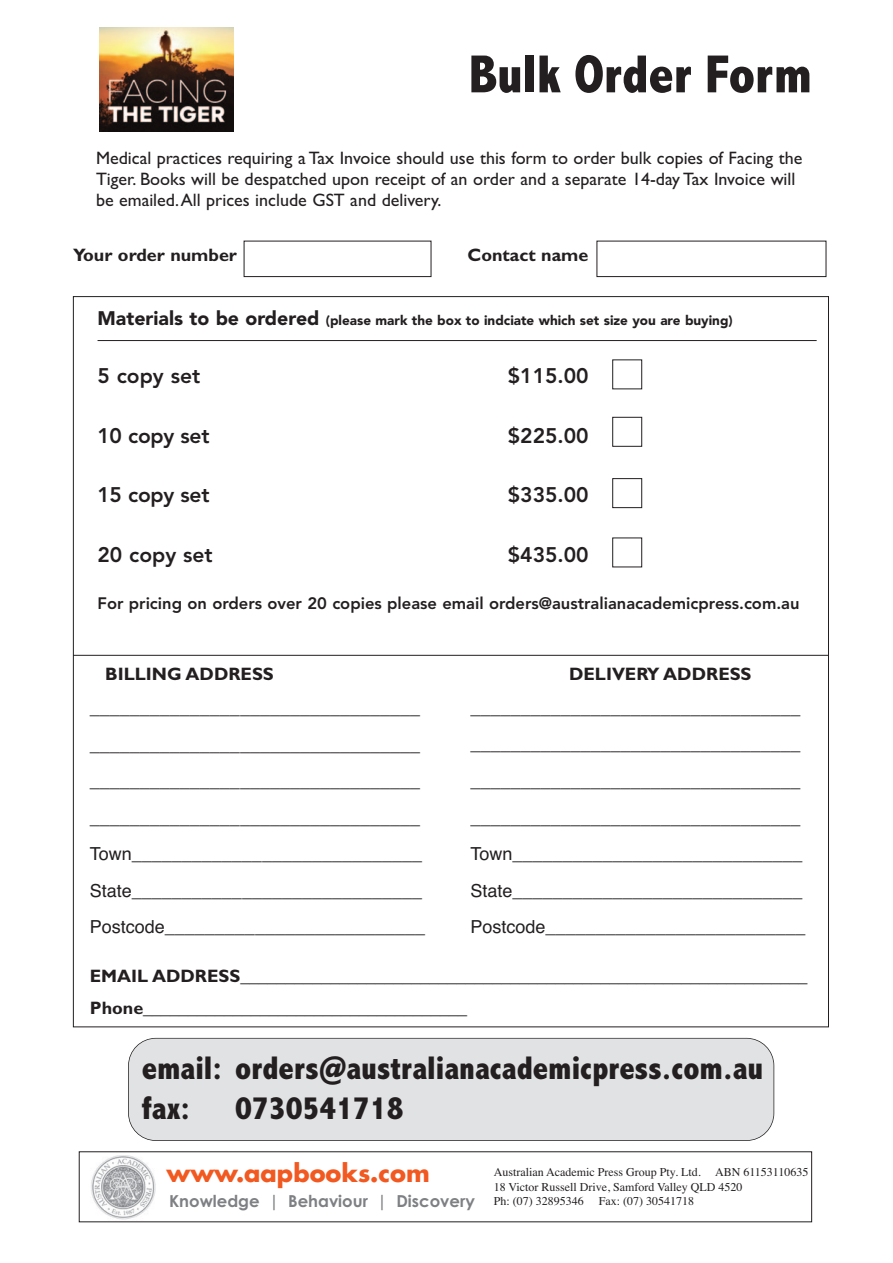
<style>
.page{position:relative;width:893px;height:1263px;background:#fff}
.page>*{position:absolute;margin:0;border:0;box-sizing:border-box;transform-origin:0 0}
.t1{font:800 condensed 54px "Abadi";color:#231f20}
.t2{font:800 condensed 33px/39.6px "Abadi";color:#231f20}
.t3{font:700 24px "Futura";color:#f15921}
.t4{font:800 21px "Avenir";color:#231f20}
.t5{font:18px/36.6px "Helvetica";color:#231f20}
.t6{font:18px/21px "Gill Sans";color:#231f20}
.t7{font:700 18px/32.5px "Gill Sans";color:#231f20}
.t8{font:800 16.5px "Avenir";color:#231f20}
.t9{font:700 16.5px "Century Gothic";color:#7e8083}
.t10{font:900 13.5px "Avenir";color:#231f20}
.t11{font:12px/14.4px "Times";color:#231f20}
.s1{font-size:19.5px}
</style>
<div class="page">
<img style="left:91px;top:1155px;width:65px;height:65px">
<div style="left:129px;top:1039px;width:644px;height:101px;background:#e1e2e4"></div>
<div style="left:128px;top:1038px;width:646px;height:103px;border:2px solid #231f20;border-radius:28px"></div>
<svg style="left:243px;top:240px;width:399px;height:150px"></svg>
<div style="left:612px;top:417px;width:30px;height:30px;border:1px solid #231f20"></div>
<div style="left:612px;top:478px;width:30px;height:30px;border:1px solid #231f20"></div>
<div style="left:612px;top:537px;width:30px;height:30px;border:1px solid #231f20"></div>
<hr style="left:73px;top:655px;width:756px;height:1px;background:#231f20">
<div style="left:597px;top:241px;width:229px;height:36px;border:1px solid #231f20"></div>
<hr style="left:98px;top:340px;width:719px;height:1px;background:#231f20">
<img style="left:99px;top:28px;width:135px;height:104px">
<h1 class="t1" style="left:469px;top:42px;width:345px">Bulk Order Form</h1>
<p class="t6" style="left:96px;top:149px;width:708px">Medical practices requiring a Tax Invoice should use this form to order bulk copies of Facing the<br>Tiger. Books will be despatched upon receipt of an order and a separate 14-day Tax Invoice will be emailed. All prices include GST and delivery.</p>
<p class="t7" style="left:73px;top:238px;width:166px">Your order number</p>
<p class="t7" style="left:467px;top:238px;width:122px">Contact name</p>
<p class="t10" style="left:98px;top:315px;width:637px"><span class="s1">Materials to be ordered</span> (please mark the box to indciate which set size you are buying)</p>
<p class="t4" style="left:98px;top:367px;width:104px">5 copy set</p>
<p class="t4" style="left:508px;top:367px;width:82px">$115.00</p>
<p class="t4" style="left:98px;top:427px;width:114px">10 copy set</p>
<p class="t4" style="left:508px;top:427px;width:82px">$225.00</p>
<p class="t4" style="left:98px;top:486px;width:114px">15 copy set</p>
<p class="t4" style="left:508px;top:486px;width:82px">$335.00</p>
<p class="t4" style="left:98px;top:546px;width:117px">20 copy set</p>
<p class="t4" style="left:508px;top:546px;width:82px">$435.00</p>
<p class="t8" style="left:98px;top:597px;width:703px">For pricing on orders over 20 copies please email orders@australianacademicpress.com.au</p>
<p class="t7" style="left:105px;top:657px;width:170px">BILLING ADDRESS</p>
<p class="t7" style="left:569px;top:657px;width:184px">DELIVERY ADDRESS</p>
<p class="t5" style="left:90px;top:691px;width:337px">_________________________________ _________________________________ _________________________________ _________________________________ Town_____________________________ State_____________________________ Postcode__________________________</p>
<p class="t5" style="left:470px;top:691px;width:337px">_________________________________ _________________________________ _________________________________ _________________________________ Town_____________________________ State_____________________________ Postcode__________________________</p>
<p class="t7" style="left:90px;top:959px;width:719px">EMAIL ADDRESS_______________________________________________________________<br>Phone____________________________________</p>
<h2 class="t2" style="left:142px;top:1048px;width:623px">email: orders@australianacademicpress.com.au fax:</h2>
<h2 class="t2" style="left:235px;top:1088px;width:170px">0730541718</h2>
<h3 class="t3" style="left:166px;top:1162px;width:265px">www.aapbooks.com</h3>
<p class="t9" style="left:169px;top:1194px;width:307px">Knowledge | Behaviour | Discovery</p>
<p class="t11" style="left:494px;top:1166px;width:316px">Australian Academic Press Group Pty. Ltd. ABN 61153110635<br>18 Victor Russell Drive, Samford Valley QLD 4520<br>Ph: (07) 32895346</p>
<p class="t11" style="left:599px;top:1195px;width:97px">Fax: (07) 30541718</p>
</div>
